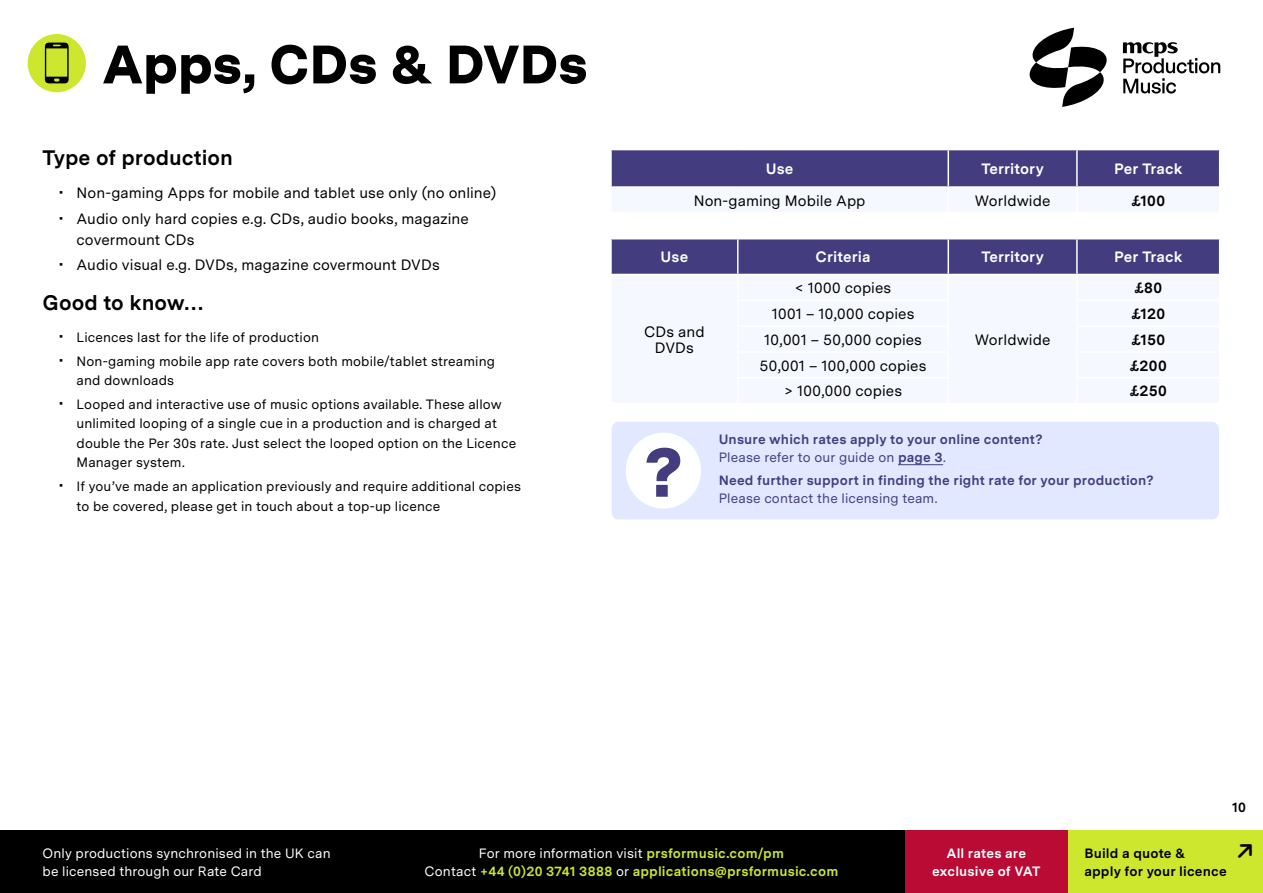
<style>
.page{position:relative;width:1263px;height:893px;background:#fff}
.page>*{position:absolute;margin:0;border:0;box-sizing:border-box;transform-origin:0 0}
.t1{font:900 69px "Messina Sans";color:#433d80}
.t2{font:900 54px "Messina Sans";letter-spacing:-.01em;color:#000}
.t3{font:700 21px "Messina Sans";letter-spacing:-.005em;color:#000}
.t4{font:15px/25.2px "Messina Sans";letter-spacing:.005em;color:#000}
.t5{font:700 15px "Messina Sans";letter-spacing:.005em;color:#fff}
.t6{font:700 15px "Messina Sans";letter-spacing:.02em;color:#000}
.t7{font:13.5px/19.5px "Messina Sans";letter-spacing:.01em;color:#000}
.t8{font:700 13.5px/18px "Messina Sans";letter-spacing:.01em;color:#433d80}
.t9{font:700 13.5px/18px "Messina Sans";letter-spacing:.01em;color:#cde72f;text-align:center}
.t10{font:13.5px/18px "Messina Sans";letter-spacing:.01em;color:#fff}
.t11{font:700 13.5px/18px "Messina Sans";letter-spacing:.01em;color:#000}
.t12{font:13.5px "Messina Sans";letter-spacing:.01em;color:#433d80}
.t13{font:700 13.5px/18px "Messina Sans";letter-spacing:.01em;color:#fff;text-align:center}
.s1{font-weight:900}
.s2{font-weight:900;font-size:15px}
.s3{font-weight:400}
.s4{font-weight:400;color:#fff}
</style>
<div class="page">
<div style="left:0;top:831px;width:905px;height:62px;background:#000"></div>
<div style="left:1067px;top:831px;width:196px;height:62px;background:#cde72f"></div>
<div style="left:905px;top:831px;width:162px;height:62px;background:#b90b34"></div>
<svg style="left:1123px;top:42px;width:97px;height:52px"></svg>
<svg style="left:1029px;top:28px;width:78px;height:79px"></svg>
<div style="left:28px;top:34px;width:58px;height:58px;background:#cde72f;border-radius:50%"></div>
<svg style="left:45px;top:43px;width:24px;height:40px"></svg>
<div style="left:612px;top:150px;width:607px;height:36px;background:#433d80"></div>
<div style="left:612px;top:239px;width:607px;height:35px;background:#433d80"></div>
<hr style="left:1076px;top:150px;width:2px;height:36px;background:#fff">
<hr style="left:737px;top:239px;width:1px;height:35px;background:#fff">
<hr style="left:947px;top:239px;width:2px;height:35px;background:#fff">
<hr style="left:1076px;top:239px;width:2px;height:35px;background:#fff">
<hr style="left:947px;top:150px;width:2px;height:36px;background:#fff">
<div style="left:611px;top:421px;width:609px;height:99px;background:#e2e8ff;border-radius:8px"></div>
<div style="left:610px;top:420px;width:610px;height:101px;border:2px solid #fff;border-radius:8px"></div>
<hr style="left:898px;top:464px;width:45px;height:1px;background:#433d80">
<div style="left:626px;top:433px;width:75px;height:76px;background:#fff;border-radius:50%"></div>
<h2 class="t2" style="left:102px;top:24px;width:487px">Apps, CDs &amp; DVDs</h2>
<h3 class="t3" style="left:43px;top:142px;width:192px">Type of production</h3>
<p class="t4" style="left:60px;top:180px;width:438px"><span class="s1">·</span> Non-gaming Apps for mobile and tablet use only (no online) <span class="s1">·</span> Audio only hard copies e.g. CDs, audio books, magazine</p>
<p class="t4" style="left:60px;top:226px;width:382px;text-indent:17px">covermount CDs<br><span class="s1">·</span> Audio visual e.g. DVDs, magazine covermount DVDs</p>
<h3 class="t3" style="left:43px;top:286px;width:164px">Good to know…</h3>
<p class="t7" style="left:60px;top:325px;width:437px;line-height:23.7px"><span class="s2">·</span> Licences last for the life of production<br><span class="s2">·</span> Non-gaming mobile app rate covers both mobile/tablet streaming</p>
<p class="t7" style="left:60px;top:368px;width:444px;line-height:23.7px;text-indent:17px">and downloads<br><span class="s2">·</span> Looped and interactive use of music options available. These allow</p>
<p class="t7" style="left:77px;top:413px;width:441px">unlimited looping of a single cue in a production and is charged at double the Per 30s rate. Just select the looped option on the Licence<br>Manager system.</p>
<p class="t7" style="left:77px;top:476px;width:446px;text-indent:-17px"><span class="s2">·</span> If you’ve made an application previously and require additional copies to be covered, please get in touch about a top-up licence</p>
<p class="t5" style="left:766px;top:158px;width:29px">Use</p>
<p class="t5" style="left:981px;top:158px;width:64px">Territory</p>
<p class="t5" style="left:1114px;top:158px;width:70px">Per Track</p>
<p class="t4" style="left:694px;top:187px;width:173px">Non-gaming Mobile App</p>
<p class="t4" style="left:975px;top:187px;width:77px">Worldwide</p>
<p class="t6" style="left:1131px;top:189px;width:35px">£100</p>
<p class="t5" style="left:661px;top:246px;width:29px">Use</p>
<p class="t5" style="left:815px;top:246px;width:56px">Criteria</p>
<p class="t5" style="left:981px;top:246px;width:64px">Territory</p>
<p class="t5" style="left:1114px;top:246px;width:70px">Per Track</p>
<p class="t4" style="left:644px;top:323px;width:62px;line-height:16.5px;text-align:center">CDs and<br>DVDs</p>
<h1 class="t1" style="left:643px;top:421px;width:42px">?</h1>
<p class="t4" style="left:795px;top:275px;width:98px">&lt; 1000 copies</p>
<p class="t6" style="left:1134px;top:277px;width:29px">£80</p>
<p class="t4" style="left:772px;top:301px;width:144px">1001 – 10,000 copies</p>
<p class="t6" style="left:1131px;top:302px;width:35px">£120</p>
<p class="t4" style="left:764px;top:326px;width:159px">10,001 – 50,000 copies</p>
<p class="t6" style="left:1131px;top:328px;width:35px">£150</p>
<p class="t4" style="left:760px;top:352px;width:168px">50,001 – 100,000 copies</p>
<p class="t6" style="left:1130px;top:354px;width:38px">£200</p>
<p class="t4" style="left:784px;top:378px;width:120px">&gt; 100,000 copies</p>
<p class="t6" style="left:1130px;top:380px;width:38px">£250</p>
<p class="t8" style="left:719px;top:430px;width:326px">Unsure which rates apply to your online content?<br><span class="s3">Please refer to our guide on</span> page 3<span class="s3">.</span></p>
<p class="t8" style="left:719px;top:470px;width:437px">Need further support in finding the right rate for your production?</p>
<p class="t4" style="left:975px;top:326px;width:77px">Worldwide</p>
<p class="t12" style="left:719px;top:488px;width:220px">Please contact the licensing team.</p>
<p class="t11" style="left:1232px;top:797px;width:15px">10</p>
<p class="t9" style="left:425px;top:843px;width:415px"><span class="s4">For more information visit</span> prsformusic.com/pm<br><span class="s4">Contact</span> +44 (0)20 3741 3888 <span class="s4">or</span> applications@prsformusic.com</p>
<p class="t10" style="left:43px;top:844px;width:290px">Only productions synchronised in the UK can be licensed through our Rate Card</p>
<p class="t11" style="left:1084px;top:843px;width:144px">Build a quote &amp;<br>apply for your licence</p>
<p class="t13" style="left:932px;top:843px;width:110px">All rates are exclusive of VAT</p>
</div>
